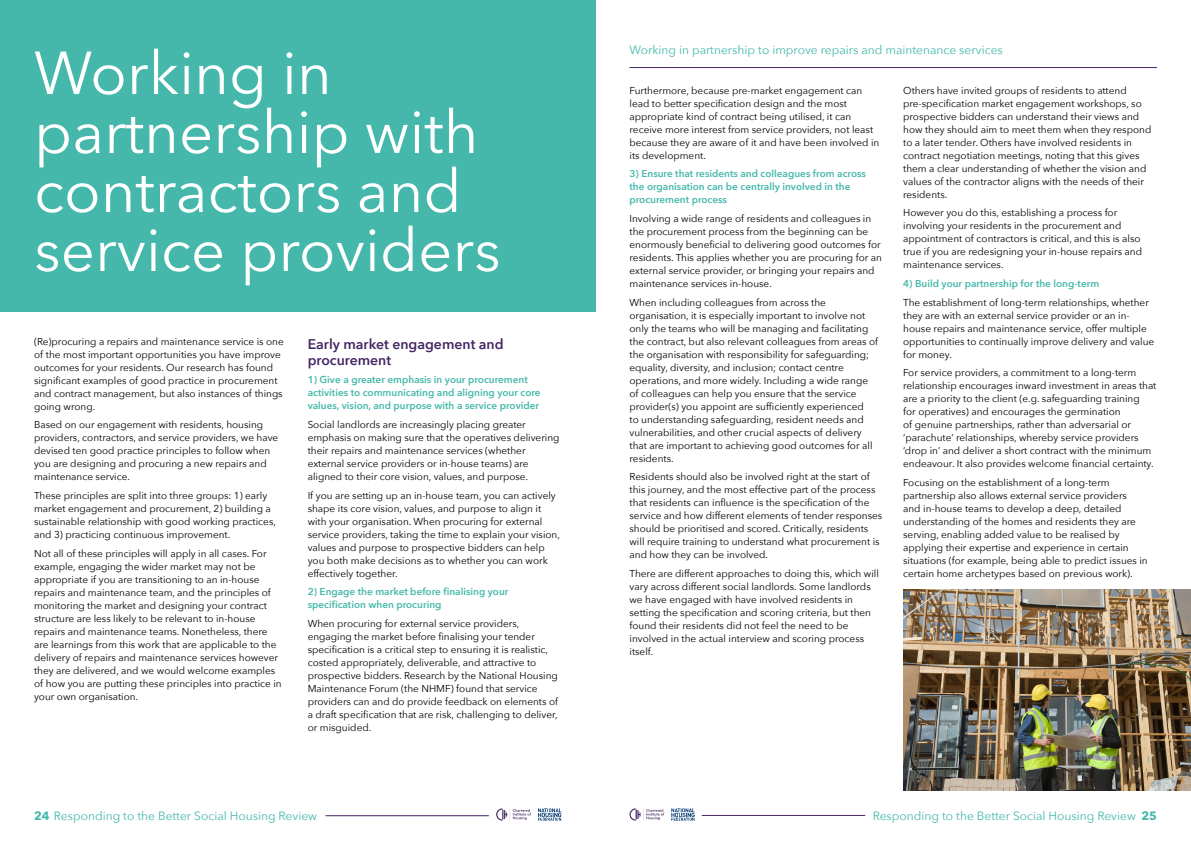
<style>
.page{position:relative;width:1191px;height:842px;background:#fff}
.page>*{position:absolute;margin:0;border:0;box-sizing:border-box;transform-origin:0 0}
.t1{font:60px/59px "Avenir Next";color:#fff}
.t2{font:600 14px/16px "Avenir Next";color:#442563}
.t3{font:12px "Avenir Next";color:#45b8ab}
.t4{font:700 12px "Avenir Next";color:#45b8ab}
.t5{font:10px/13px "Avenir Next";color:#000}
.t6{font:600 10px/13px "Avenir Next";color:#45b8ab}
.s1{font-weight:700}
</style>
<div class="page">
<hr style="left:325px;top:815px;width:164px;height:1px;background:#442563">
<hr style="left:702px;top:815px;width:163px;height:1px;background:#442563">
<hr style="left:629px;top:67px;width:528px;height:1px;background:#442563">
<svg style="left:496px;top:808px;width:35px;height:13px"></svg>
<svg style="left:629px;top:808px;width:35px;height:13px"></svg>
<svg style="left:538px;top:808px;width:23px;height:13px"></svg>
<svg style="left:671px;top:808px;width:24px;height:13px"></svg>
<div style="left:0;top:0;width:595px;height:312px;background:#45b8ab"></div>
<img style="left:903px;top:590px;width:288px;height:201px">
<h1 class="t1" style="left:34px;top:41px;width:468px">Working in partnership with contractors and service providers</h1>
<p class="t5" style="left:34px;top:334px;width:251px">(Re)procuring a repairs and maintenance service is one of the most important opportunities you have improve outcomes for your residents. Our research has found significant examples of good practice in procurement and contract management, but also instances of things going wrong.</p>
<p class="t5" style="left:34px;top:418px;width:246px">Based on our engagement with residents, housing providers, contractors, and service providers, we have devised ten good practice principles to follow when you are designing and procuring a new repairs and maintenance service.</p>
<p class="t5" style="left:34px;top:488px;width:243px">These principles are split into three groups: 1) early market engagement and procurement, 2) building a sustainable relationship with good working practices, and 3) practicing continuous improvement.</p>
<p class="t5" style="left:34px;top:546px;width:249px">Not all of these principles will apply in all cases. For example, engaging the wider market may not be appropriate if you are transitioning to an in-house repairs and maintenance team, and the principles of monitoring the market and designing your contract structure are less likely to be relevant to in-house repairs and maintenance teams. Nonetheless, there are learnings from this work that are applicable to the delivery of repairs and maintenance services however they are delivered, and we would welcome examples of how you are putting these principles into practice in your own organisation.</p>
<h2 class="t2" style="left:308px;top:335px;width:197px">Early market engagement and procurement</h2>
<p class="t6" style="left:308px;top:373px;width:234px">1) Give a greater emphasis in your procurement activities to communicating and aligning your core values, vision, and purpose with a service provider</p>
<p class="t5" style="left:308px;top:417px;width:253px">Social landlords are increasingly placing greater emphasis on making sure that the operatives delivering their repairs and maintenance services (whether external service providers or in-house teams) are aligned to their core vision, values, and purpose.</p>
<p class="t5" style="left:308px;top:488px;width:254px">If you are setting up an in-house team, you can actively shape its core vision, values, and purpose to align it with your organisation. When procuring for external service providers, taking the time to explain your vision, values and purpose to prospective bidders can help you both make decisions as to whether you can work effectively together.</p>
<p class="t6" style="left:308px;top:585px;width:202px">2) Engage the market before finalising your specification when procuring</p>
<p class="t5" style="left:308px;top:616px;width:252px">When procuring for external service providers, engaging the market before finalising your tender specification is a critical step to ensuring it is realistic, costed appropriately, deliverable, and attractive to prospective bidders. Research by the National Housing Maintenance Forum (the NHMF) found that service providers can and do provide feedback on elements of a draft specification that are risk, challenging to deliver, or misguided.</p>
<p class="t3" style="left:629px;top:40px;width:375px">Working in partnership to improve repairs and maintenance services</p>
<p class="t5" style="left:629px;top:83px;width:251px">Furthermore, because pre-market engagement can lead to better specification design and the most appropriate kind of contract being utilised, it can receive more interest from service providers, not least because they are aware of it and have been involved in its development.</p>
<p class="t6" style="left:629px;top:167px;width:238px">3) Ensure that residents and colleagues from across the organisation can be centrally involved in the procurement process</p>
<p class="t5" style="left:629px;top:212px;width:254px">Involving a wide range of residents and colleagues in the procurement process from the beginning can be enormously beneficial to delivering good outcomes for residents. This applies whether you are procuring for an external service provider, or bringing your repairs and maintenance services in-house.</p>
<p class="t5" style="left:629px;top:295px;width:250px">When including colleagues from across the organisation, it is especially important to involve not only the teams who will be managing and facilitating the contract, but also relevant colleagues from areas of the organisation with responsibility for safeguarding; equality, diversity, and inclusion; contact centre operations, and more widely. Including a wide range of colleagues can help you ensure that the service provider(s) you appoint are sufficiently experienced<br>to understanding safeguarding, resident needs and vulnerabilities, and other crucial aspects of delivery that are important to achieving good outcomes for all residents.</p>
<p class="t5" style="left:629px;top:470px;width:254px">Residents should also be involved right at the start of this journey, and the most effective part of the process that residents can influence is the specification of the service and how different elements of tender responses should be prioritised and scored. Critically, residents will require training to understand what procurement is and how they can be involved.</p>
<p class="t5" style="left:629px;top:567px;width:251px">There are different approaches to doing this, which will vary across different social landlords. Some landlords we have engaged with have involved residents in setting the specification and scoring criteria, but then found their residents did not feel the need to be involved in the actual interview and scoring process itself.</p>
<p class="t5" style="left:903px;top:83px;width:250px">Others have invited groups of residents to attend pre-specification market engagement workshops, so prospective bidders can understand their views and how they should aim to meet them when they respond to a later tender. Others have involved residents in contract negotiation meetings, noting that this gives them a clear understanding of whether the vision and values of the contractor aligns with the needs of their residents.</p>
<p class="t5" style="left:903px;top:206px;width:240px">However you do this, establishing a process for involving your residents in the procurement and appointment of contractors is critical, and this is also true if you are redesigning your in-house repairs and maintenance services.</p>
<p class="t6" style="left:903px;top:277px;width:198px">4) Build your partnership for the long-term</p>
<p class="t5" style="left:903px;top:295px;width:253px">The establishment of long-term relationships, whether they are with an external service provider or an in&shy;house repairs and maintenance service, offer multiple opportunities to continually improve delivery and value for money.</p>
<p class="t5" style="left:903px;top:366px;width:255px">For service providers, a commitment to a long-term relationship encourages inward investment in areas that are a priority to the client (e.g. safeguarding training<br>for operatives) and encourages the germination<br>of genuine partnerships, rather than adversarial or ‘parachute’ relationships, whereby service providers ‘drop in’ and deliver a short contract with the minimum endeavour. It also provides welcome financial certainty.</p>
<p class="t5" style="left:903px;top:476px;width:246px">Focusing on the establishment of a long-term partnership also allows external service providers<br>and in-house teams to develop a deep, detailed understanding of the homes and residents they are serving, enabling added value to be realised by applying their expertise and experience in certain situations (for example, being able to predict issues in certain home archetypes based on previous work).</p>
<p class="t3" style="left:34px;top:806px;width:285px"><span class="s1">24</span> Responding to the Better Social Housing Review</p>
<p class="t4" style="left:1141px;top:805px;width:17px">25</p>
<p class="t3" style="left:872px;top:806px;width:265px">Responding to the Better Social Housing Review</p>
</div>
